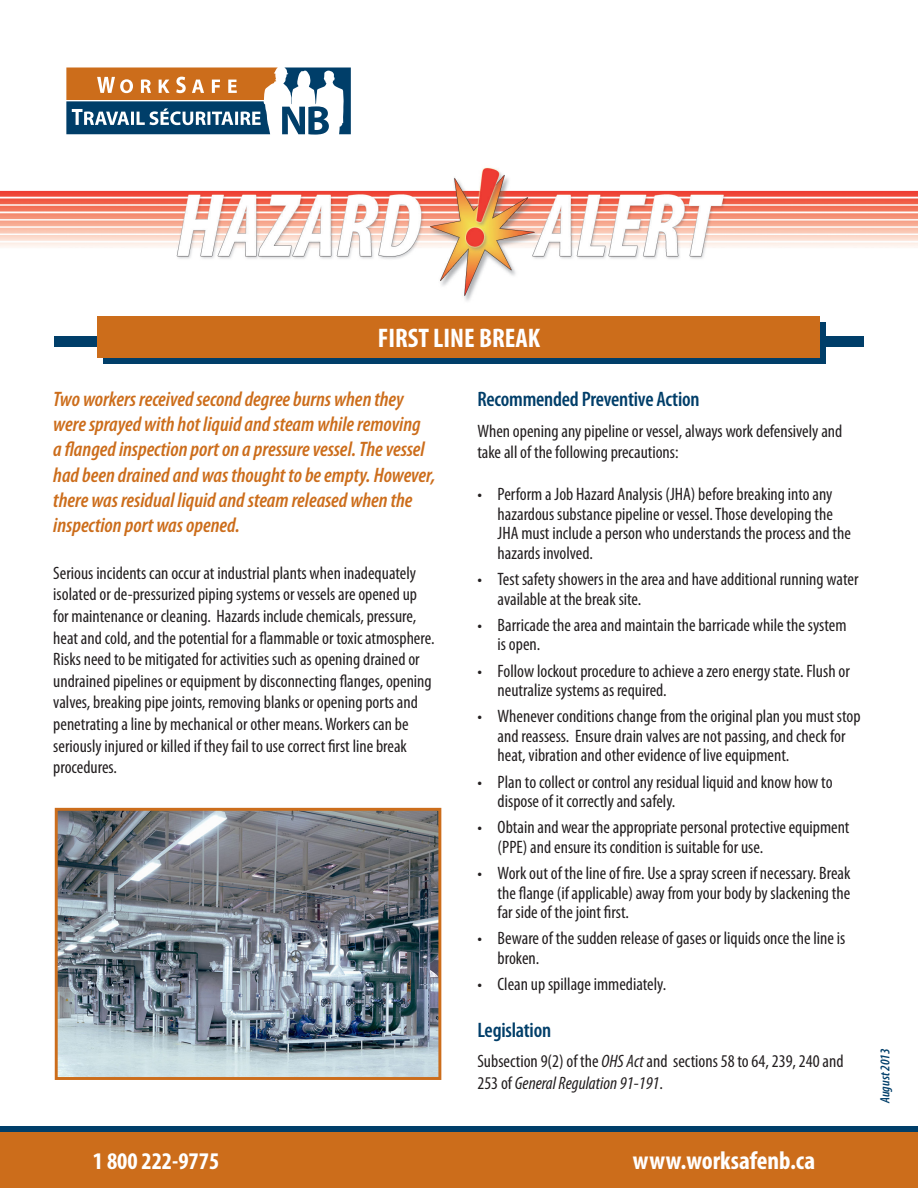
<style>
.page{position:relative;width:918px;height:1188px;background:#fff}
.page>*{position:absolute;margin:0;border:0;box-sizing:border-box;transform-origin:0 0}
.t1{font:700 condensed 27px "Myriad Pro";color:#fff}
.t2{font:700 condensed 25.5px "Myriad Pro";color:#fff}
.t3{font:700 condensed 24px "Myriad Pro";color:#fff}
.t4{font:italic 600 condensed 21px/25.2px "Myriad Pro";letter-spacing:-.005em;color:#cc6d1b}
.t5{font:600 condensed 21px "Myriad Pro";letter-spacing:-.01em;color:#003e69}
.t6{font:condensed 18px/19.5px "Myriad Pro";color:#231f20}
.t7{font:italic 600 condensed 13.5px "Myriad Pro";letter-spacing:-.005em;color:#003e69}
.s1{font-style:italic}
</style>
<div class="page">
<div style="left:0;top:1126px;width:918px;height:20px;background:#003e69"></div>
<svg style="left:66px;top:68px;width:285px;height:67px"></svg>
<div style="left:0;top:1132px;width:918px;height:56px;background:#cc6d1b"></div>
<img style="left:0;top:167px;width:918px;height:134px">
<div style="left:54px;top:337px;width:810px;height:10px;background:#003e69"></div>
<div style="left:103px;top:322px;width:723px;height:42px;background:#003e69"></div>
<div style="left:98px;top:316px;width:722px;height:42px;background:#cc6d1b"></div>
<img style="left:59px;top:812px;width:378px;height:264px">
<div style="left:55px;top:808px;width:386px;height:272px;border:3px solid #cc6d1b"></div>
<p class="t1" style="left:378px;top:321px;width:164px">FIRST LINE BREAK</p>
<p class="t4" style="left:53px;top:386px;width:384px">Two workers received second degree burns when they were sprayed with hot liquid and steam while removing<br>a flanged inspection port on a pressure vessel. The vessel had been drained and was thought to be empty. However, there was residual liquid and steam released when the inspection port was opened.</p>
<p class="t6" style="left:53px;top:562px;width:383px;line-height:21.6px">Serious incidents can occur at industrial plants when inadequately isolated or de-pressurized piping systems or vessels are opened up for maintenance or cleaning. Hazards include chemicals, pressure, heat and cold, and the potential for a flammable or toxic atmosphere.<br>Risks need to be mitigated for activities such as opening drained or undrained pipelines or equipment by disconnecting flanges, opening valves, breaking pipe joints, removing blanks or opening ports and penetrating a line by mechanical or other means. Workers can be seriously injured or killed if they fail to use correct first line break procedures.</p>
<p class="t5" style="left:477px;top:386px;width:224px">Recommended Preventive Action</p>
<p class="t6" style="left:477px;top:420px;width:366px;line-height:21.6px">When opening any pipeline or vessel, always work defensively and take all of the following precautions:</p>
<p class="t6" style="left:498px;top:484px;width:355px;text-indent:-20px">• Perform a Job Hazard Analysis (JHA) before breaking into any hazardous substance pipeline or vessel. Those developing the JHA must include a person who understands the process and the hazards involved.</p>
<p class="t6" style="left:498px;top:569px;width:362px;text-indent:-20px">• Test safety showers in the area and have additional running water available at the break site.</p>
<p class="t6" style="left:498px;top:615px;width:350px;text-indent:-20px">• Barricade the area and maintain the barricade while the system is open.</p>
<p class="t6" style="left:498px;top:661px;width:354px;text-indent:-20px">• Follow lockout procedure to achieve a zero energy state. Flush or neutralize systems as required.</p>
<p class="t6" style="left:498px;top:706px;width:364px;text-indent:-20px">• Whenever conditions change from the original plan you must stop and reassess. Ensure drain valves are not passing, and check for heat, vibration and other evidence of live equipment.</p>
<p class="t6" style="left:498px;top:772px;width:336px;text-indent:-20px">• Plan to collect or control any residual liquid and know how to dispose of it correctly and safely.</p>
<p class="t6" style="left:498px;top:817px;width:353px;text-indent:-20px">• Obtain and wear the appropriate personal protective equipment (PPE) and ensure its condition is suitable for use.</p>
<p class="t6" style="left:498px;top:863px;width:354px;text-align:justify;text-indent:-20px">• Work out of the line of fire. Use a spray screen if necessary. Break the flange (if applicable) away from your body by slackening the far side of the joint first.</p>
<p class="t6" style="left:498px;top:928px;width:349px;text-indent:-20px">• Beware of the sudden release of gases or liquids once the line is broken.</p>
<p class="t6" style="left:477px;top:974px;width:190px">• Clean up spillage immediately.</p>
<p class="t5" style="left:477px;top:1017px;width:75px">Legislation</p>
<p class="t6" style="left:477px;top:1050px;width:368px;line-height:21.6px">Subsection 9(2) of the <span class="s1">OHS Act</span> and sections 58 to 64, 239, 240 and<br>253 of <span class="s1">General Regulation 91-191</span>.</p>
<p class="t3" style="left:93px;top:1146px;width:128px">1 800 222-9775</p>
<p class="t2" style="left:633px;top:1144px;width:184px">www.worksafenb.ca</p>
<p class="t7" style="left:877px;top:1103px;width:56px;rotate:-90deg">August 2013</p>
</div>
